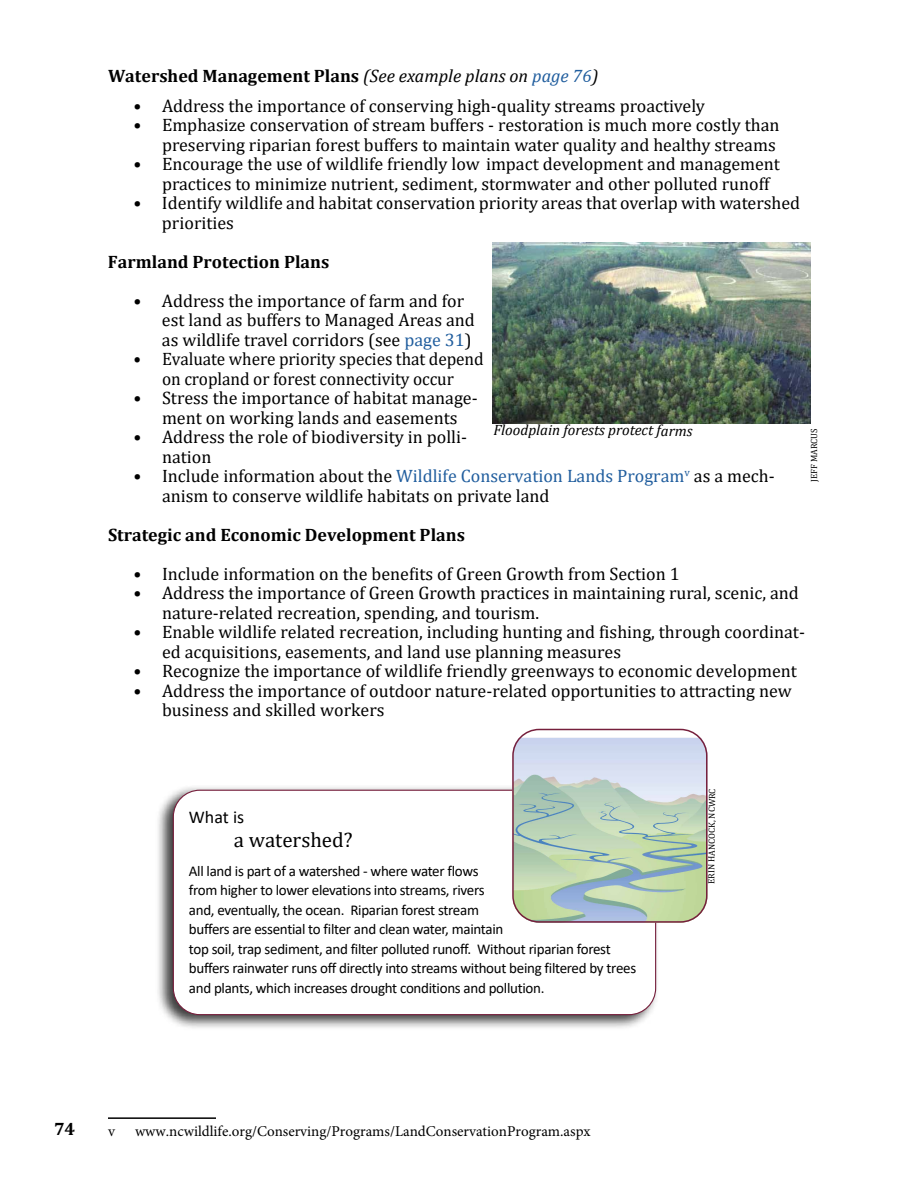
<style>
.page{position:relative;width:918px;height:1188px;background:#fff}
.page>*{position:absolute;margin:0;border:0;box-sizing:border-box;transform-origin:0 0}
.t1{font:21px "Cambria";color:#000}
.t2{font:18px/19.5px "Cambria";color:#000}
.t3{font:700 18px "Cambria";color:#000}
.t4{font:18px/19.5px "Cambria";color:#000;text-align:center;scale:.96 1}
.t5{font:18px "Calibri";color:#000}
.t6{font:15px/19.5px "Calibri";letter-spacing:-.02em;color:#000}
.t7{font:15px "Minion Pro";color:#000}
.t8{font:italic 15px "Cambria";color:#000}
.t9{font:9px "Cambria";color:#000}
.s1{font-weight:400;font-style:italic}
.s2{font-weight:400;font-style:italic;color:#215e9e}
.s3{font-weight:700}
.s4{color:#215e9e}
</style>
<div class="page">
<hr style="left:108px;top:1117px;width:108px;height:2px;background:#000">
<img style="left:493px;top:243px;width:317px;height:180px">
<div style="left:155px;top:785px;width:504px;height:246px;background:#000;opacity:.75"></div>
<div style="left:173px;top:790px;width:483px;height:225px;background:#fff;border-radius:26px"></div>
<svg style="left:511px;top:728px;width:197px;height:195px;background:#bfcfc4"></svg>
<p class="t3" style="left:108px;top:63px;width:492px">Watershed Management Plans <span class="s1">(See example plans on</span> <span class="s2">page 76</span><span class="s1">)</span></p>
<p class="t2" style="left:133px;top:96px;width:573px">• Address the importance of conserving high-quality streams proactively</p>
<p class="t2" style="left:133px;top:115px;width:648px;text-align:right">• Emphasize conservation of stream buffers - restoration is much more costly than preserving riparian forest buffers to maintain water quality and healthy streams</p>
<p class="t2" style="left:162px;top:154px;width:620px;text-indent:-29px">• Encourage the use of wildlife friendly low impact development and management practices to minimize nutrient, sediment, stormwater and other polluted runoff</p>
<p class="t2" style="left:162px;top:193px;width:640px;text-indent:-28px">• Identify wildlife and habitat conservation priority areas that overlap with watershed priorities</p>
<p class="t3" style="left:108px;top:249px;width:223px">Farmland Protection Plans</p>
<p class="t2" style="left:162px;top:291px;width:314px;text-indent:-29px"><span class="s3">•</span> Address the importance of farm and for est land as buffers to Managed Areas and as wildlife travel corridors (see <span class="s4">page 31</span>)</p>
<p class="t4" style="left:133px;top:349px;width:366px">• Evaluate where priority species that depend on cropland or forest connectivity occur</p>
<p class="t2" style="left:133px;top:388px;width:346px;text-align:center">• Stress the importance of habitat manage&shy;ment on working lands and easements</p>
<p class="t2" style="left:162px;top:427px;width:307px;text-indent:-29px">• Address the role of biodiversity in polli&shy;nation</p>
<p class="t2" style="left:162px;top:466px;width:614px;text-indent:-29px">• Include information about the <span class="s4">Wildlife Conservation Lands Program</span><sup>v</sup> as a mech&shy;anism to conserve wildlife habitats on private land</p>
<p class="t3" style="left:108px;top:522px;width:358px">Strategic and Economic Development Plans</p>
<p class="t2" style="left:133px;top:564px;width:548px"><span class="s3">•</span> Include information on the benefits of Green Growth from Section 1</p>
<p class="t2" style="left:162px;top:583px;width:638px;text-indent:-29px">• Address the importance of Green Growth practices in maintaining rural, scenic, and nature-related recreation, spending, and tourism.</p>
<p class="t2" style="left:162px;top:622px;width:645px;text-indent:-29px">• Enable wildlife related recreation, including hunting and fishing, through coordinat&shy;ed acquisitions, easements, and land use planning measures</p>
<p class="t2" style="left:133px;top:661px;width:665px">• Recognize the importance of wildlife friendly greenways to economic development</p>
<p class="t2" style="left:162px;top:681px;width:631px;text-indent:-29px">• Address the importance of outdoor nature-related opportunities to attracting new business and skilled workers</p>
<p class="t8" style="left:493px;top:420px;width:201px">Floodplain forests protect farms</p>
<p class="t9" style="left:809px;top:482px;width:55px;rotate:-90deg">JEFF MARCUS</p>
<p class="t5" style="left:189px;top:805px;width:57px">What is</p>
<p class="t1" style="left:234px;top:828px;width:120px">a watershed?</p>
<p class="t6" style="left:189px;top:861px;width:449px">All land is part of a watershed - where water flows<br>from higher to lower elevations into streams, rivers<br>and, eventually, the ocean. Riparian forest stream<br>buffers are essential to filter and clean water, maintain<br>top soil, trap sediment, and filter polluted runoff. Without riparian forest buffers rainwater runs off directly into streams without being filtered by trees and plants, which increases drought conditions and pollution.</p>
<p class="t9" style="left:706px;top:884px;width:97px;rotate:-90deg">ERIN HANCOCK, NCWRC</p>
<p class="t3" style="left:54px;top:1116px;width:23px">74</p>
<p class="t7" style="left:108px;top:1121px;width:8px">v</p>
<p class="t7" style="left:135px;top:1121px;width:457px">www.ncwildlife.org/Conserving/Programs/LandConservationProgram.aspx</p>
</div>
